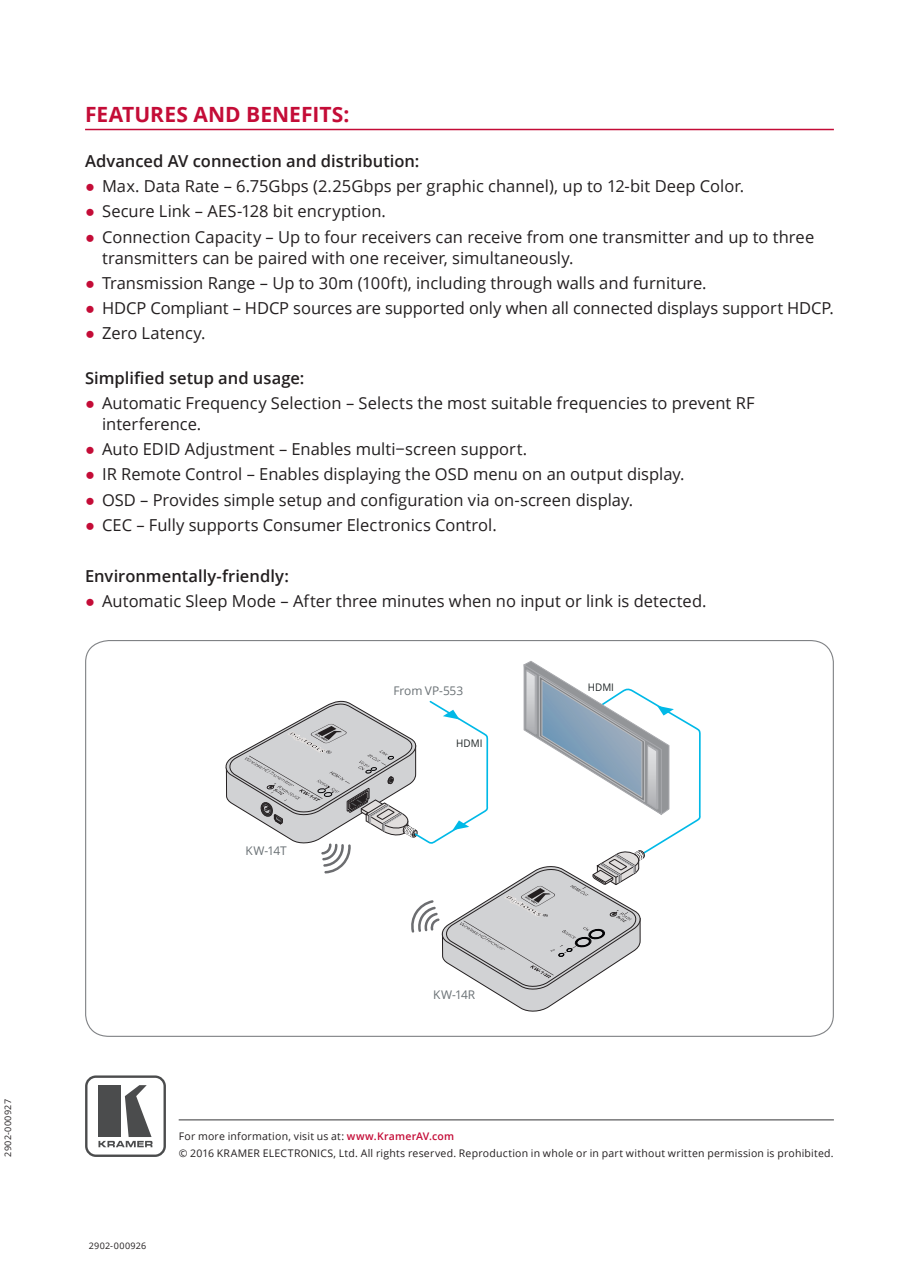
<style>
.page{position:relative;width:919px;height:1263px;background:#fff}
.page>*{position:absolute;margin:0;border:0;box-sizing:border-box;transform-origin:0 0}
.header_red{font:700 21px "Open Sans";letter-spacing:.005em;color:#c40c37}
.t1{font:16.5px/21px "Open Sans";color:#231f20}
.t2{font:600 16.5px "Open Sans";color:#231f20}
.t3{font:11.85px "Open Sans";letter-spacing:-.01em;color:#697074}
.t4{font:10.5px "Open Sans";letter-spacing:.02em;color:#231f20}
.t5{font:10.5px "Open Sans";letter-spacing:-.005em;color:#202627;scale:.95 1}
.Part_Number{font:9px "Open Sans";letter-spacing:.03em;color:#231f20}
.s1{font-family:"Arial";color:#c40c37}
.s2{font-weight:600;color:#c40c37}
</style>
<div class="page">
<hr style="left:85px;top:129px;width:748px;height:1px;background:#c40c37">
<hr style="left:179px;top:1119px;width:654px;height:1px;background:#4b4c4d">
<svg style="left:98px;top:1085px;width:54px;height:62px"></svg>
<div style="left:98px;top:1085px;width:23px;height:52px;background:#4b4c4d"></div>
<div style="left:85px;top:1075px;width:81px;height:82px;border:2px solid #4b4c4d;border-radius:10px"></div>
<svg style="left:225px;top:661px;width:476px;height:351px"></svg>
<p class="Part_Number" style="left:2px;top:1157px;width:59px;rotate:-90deg">2902-000927</p>
<p class="header_red" style="left:85px;top:100px;width:266px">FEATURES AND BENEFITS:</p>
<h2 class="t2" style="left:85px;top:149px;width:336px">Advanced AV connection and distribution:</h2>
<p class="t1" style="left:85px;top:175px;width:660px"><span class="s1">●</span> Max. Data Rate – 6.75Gbps (2.25Gbps per graphic channel), up to 12-bit Deep Color.</p>
<p class="t1" style="left:85px;top:200px;width:302px"><span class="s1">●</span> Secure Link – AES-128 bit encryption.</p>
<p class="t1" style="left:102px;top:226px;width:713px;text-indent:-17px"><span class="s1">●</span> Connection Capacity – Up to four receivers can receive from one transmitter and up to three transmitters can be paired with one receiver, simultaneously.</p>
<p class="t1" style="left:85px;top:272px;width:623px"><span class="s1">●</span> Transmission Range – Up to 30m (100ft), including through walls and furniture.</p>
<p class="t1" style="left:85px;top:297px;width:750px"><span class="s1">●</span> HDCP Compliant – HDCP sources are supported only when all connected displays support HDCP.</p>
<p class="t1" style="left:85px;top:322px;width:122px"><span class="s1">●</span> Zero Latency.</p>
<h2 class="t2" style="left:85px;top:366px;width:221px">Simplified setup and usage:</h2>
<p class="t1" style="left:102px;top:392px;width:654px;text-indent:-17px"><span class="s1">●</span> Automatic Frequency Selection – Selects the most suitable frequencies to prevent RF interference.</p>
<p class="t1" style="left:85px;top:438px;width:443px"><span class="s1">●</span> Auto EDID Adjustment – Enables multi−screen support.</p>
<p class="t1" style="left:85px;top:463px;width:601px"><span class="s1">●</span> IR Remote Control – Enables displaying the OSD menu on an output display.</p>
<p class="t1" style="left:85px;top:489px;width:549px"><span class="s1">●</span> OSD – Provides simple setup and configuration via on-screen display.</p>
<p class="t1" style="left:85px;top:514px;width:413px"><span class="s1">●</span> CEC – Fully supports Consumer Electronics Control.</p>
<h2 class="t2" style="left:85px;top:564px;width:205px">Environmentally-friendly:</h2>
<p class="t1" style="left:85px;top:590px;width:623px"><span class="s1">●</span> Automatic Sleep Mode – After three minutes when no input or link is detected.</p>
<p class="t3" style="left:245px;top:842px;width:43px">KW-14T</p>
<p class="t3" style="left:393px;top:683px;width:71px">From VP-553</p>
<p class="t5" style="left:456px;top:736px;width:29px">HDMI</p>
<p class="t3" style="left:433px;top:987px;width:44px">KW-14R</p>
<p class="t5" style="left:588px;top:680px;width:29px">HDMI</p>
<p class="Part_Number" style="left:89px;top:1239px;width:59px">2902-000926</p>
<p class="t4" style="left:179px;top:1129px;width:277px">For more information, visit us at: <span class="s2">www.KramerAV.com</span></p>
<p class="t4" style="left:179px;top:1146px;width:656px">© 2016 KRAMER ELECTRONICS, Ltd. All rights reserved. Reproduction in whole or in part without written permission is prohibited.</p>
</div>
